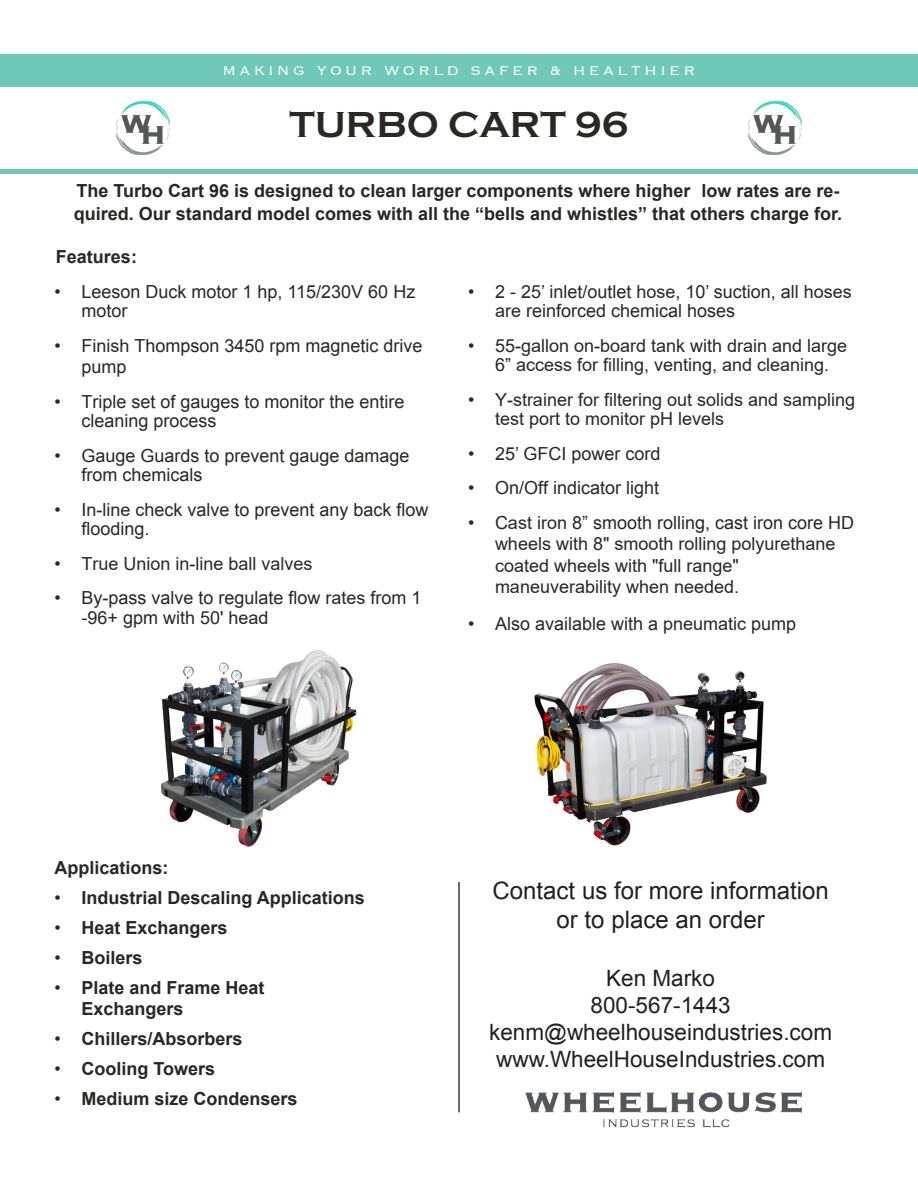
<style>
.page{position:relative;width:918px;height:1188px;background:#fff}
.page>*{position:absolute;margin:0;border:0;box-sizing:border-box;transform-origin:0 0}
.Number_Percentage{font:700 37.5px "Copperplate";color:#2a2724}
.t1{font:24px/28.8px "Arial";color:#231f20;text-align:center}
.t2{font:22.5px "Arial";color:#231f20}
.t3{font:18px/19.5px "Arial";color:#262825}
.Body_Text_-_Align_Le{font:700 18px/21.6px "Arial";color:#262825}
.Statistics_Rate_Text{font:300 16.5px "Copperplate";letter-spacing:.2em;color:#fff}
.s1{font-weight:400}
</style>
<div class="page">
<hr style="left:458px;top:882px;width:2px;height:230px;background:#262825">
<div style="left:0;top:54px;width:918px;height:32px;background:#6fc8b8"></div>
<div style="left:0;top:169px;width:918px;height:5px;background:#6fc8b8"></div>
<img style="left:749px;top:101px;width:53px;height:54px">
<img style="left:116px;top:101px;width:53px;height:54px">
<img style="left:526px;top:1091px;width:276px;height:37px">
<img style="left:161px;top:650px;width:196px;height:197px">
<img style="left:534px;top:663px;width:233px;height:183px">
<p class="Statistics_Rate_Text" style="left:223px;top:59px;width:474px">MAKING YOUR WORLD SAFER &amp; HEALTHIER</p>
<p class="Number_Percentage" style="left:289px;top:103px;width:341px">TURBO CART 96</p>
<p class="Body_Text_-_Align_Le" style="left:74px;top:180px;width:770px;line-height:22.5px">The Turbo Cart 96 is designed to clean larger components where higher low rates are re&shy;quired. Our standard model comes with all the “bells and whistles” that others charge for.</p>
<p class="Body_Text_-_Align_Le" style="left:56px;top:247px;width:83px">Features:</p>
<p class="t3" style="left:81px;top:282px;width:335px;text-indent:-27px">• Leeson Duck motor 1 hp, 115/230V 60 Hz motor</p>
<p class="t3" style="left:81px;top:335px;width:343px;line-height:21.6px;text-indent:-27px">• Finish Thompson 3450 rpm magnetic drive pump</p>
<p class="t3" style="left:81px;top:392px;width:325px;text-indent:-27px">• Triple set of gauges to monitor the entire cleaning process</p>
<p class="t3" style="left:81px;top:446px;width:330px;text-indent:-27px">• Gauge Guards to prevent gauge damage from chemicals</p>
<p class="t3" style="left:81px;top:500px;width:349px;text-indent:-27px">• In-line check valve to prevent any back flow flooding.</p>
<p class="t3" style="left:54px;top:554px;width:260px">• True Union in-line ball valves</p>
<p class="t3" style="left:81px;top:588px;width:342px;text-indent:-27px">• By-pass valve to regulate flow rates from 1 -96+ gpm with 50' head</p>
<p class="t3" style="left:495px;top:282px;width:358px;text-indent:-27px">• 2 - 25’ inlet/outlet hose, 10’ suction, all hoses are reinforced chemical hoses</p>
<p class="t3" style="left:468px;top:336px;width:381px;text-align:center">• 55-gallon on-board tank with drain and large<br>6” access for filling, venting, and cleaning.</p>
<p class="t3" style="left:495px;top:390px;width:362px;text-indent:-27px">• Y-strainer for filtering out solids and sampling test port to monitor pH levels</p>
<p class="t3" style="left:468px;top:444px;width:194px">• 25’ GFCI power cord</p>
<p class="t3" style="left:468px;top:478px;width:193px">• On/Off indicator light</p>
<p class="t3" style="left:495px;top:512px;width:361px;line-height:21.6px;text-indent:-27px">• Cast iron 8” smooth rolling, cast iron core HD wheels with 8" smooth rolling polyurethane coated wheels with "full range" maneuverability when needed.</p>
<p class="t3" style="left:468px;top:614px;width:330px">• Also available with a pneumatic pump</p>
<p class="Body_Text_-_Align_Le" style="left:54px;top:857px;width:116px">Applications:</p>
<p class="Body_Text_-_Align_Le" style="left:54px;top:887px;width:312px"><span class="s1">•</span> Industrial Descaling Applications</p>
<p class="Body_Text_-_Align_Le" style="left:54px;top:917px;width:175px"><span class="s1">•</span> Heat Exchangers</p>
<p class="Body_Text_-_Align_Le" style="left:54px;top:947px;width:90px"><span class="s1">•</span> Boilers</p>
<p class="Body_Text_-_Align_Le" style="left:81px;top:977px;width:185px;text-indent:-27px"><span class="s1">•</span> Plate and Frame Heat<br>Exchangers</p>
<p class="Body_Text_-_Align_Le" style="left:54px;top:1029px;width:190px"><span class="s1">•</span> Chillers/Absorbers</p>
<p class="Body_Text_-_Align_Le" style="left:54px;top:1059px;width:162px"><span class="s1">•</span> Cooling Towers</p>
<p class="Body_Text_-_Align_Le" style="left:54px;top:1088px;width:245px"><span class="s1">•</span> Medium size Condensers</p>
<p class="t1" style="left:493px;top:877px;width:338px">Contact us for more information or to place an order</p>
<p class="t2" style="left:606px;top:963px;width:110px">Ken Marko</p>
<p class="t2" style="left:591px;top:990px;width:142px">800-567-1443</p>
<p class="t2" style="left:489px;top:1017px;width:344px">kenm@wheelhouseindustries.com</p>
<p class="t2" style="left:496px;top:1044px;width:330px">www.WheelHouseIndustries.com</p>
</div>
